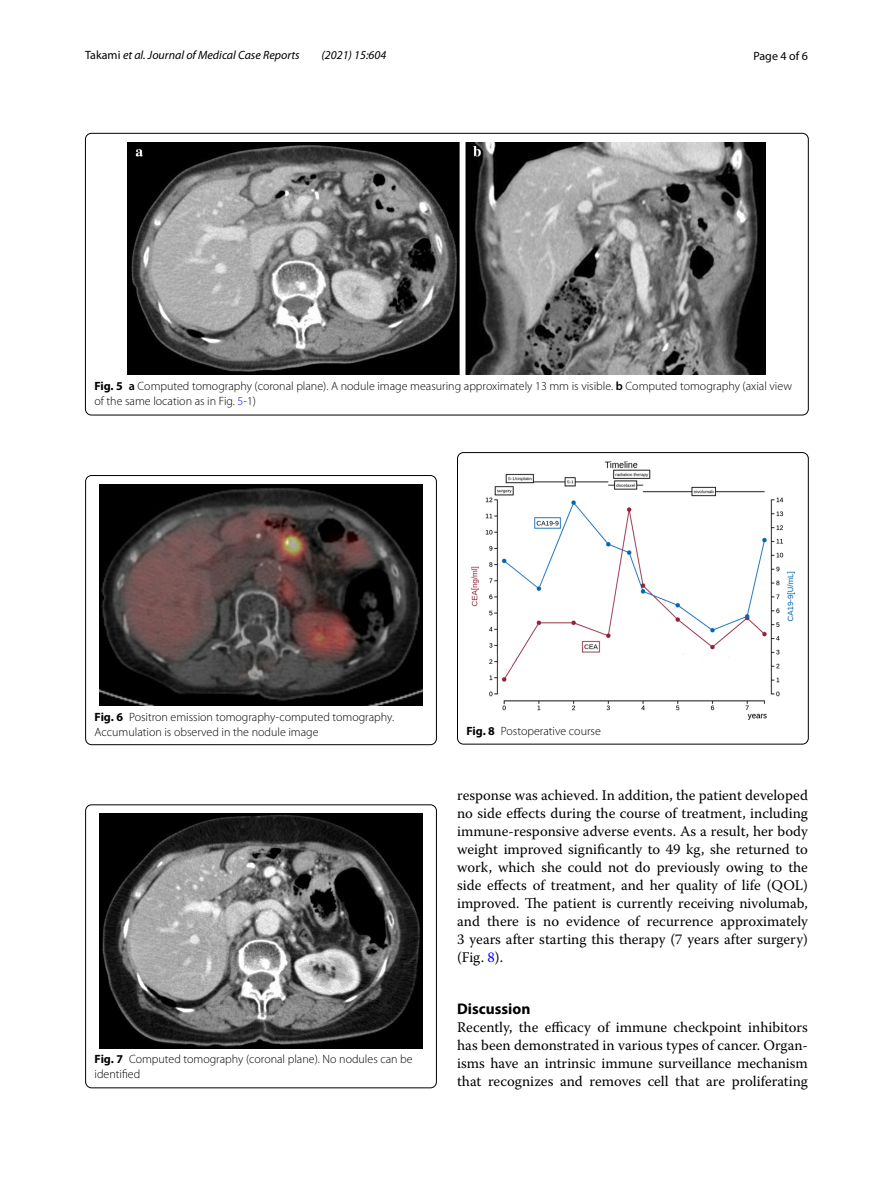
<style>
.page{position:relative;width:893px;height:1187px;background:#fff}
.page>*{position:absolute;margin:0;border:0;box-sizing:border-box;transform-origin:0 0}
.t1{font:700 15.45px "Myriad Pro";color:#000}
.t2{font:14.7px/18px "Warnock Pro";color:#000;text-align:justify}
.t3{font:300 12px/15px "Myriad Pro";color:#000}
.t4{font:italic 12px "Myriad Pro";color:#000}
.t5{font:12px "Myriad Pro";color:#000}
.s1{font-style:normal}
.s2{font-weight:700}
.s3{font-weight:600}
.s4{color:#00f}
</style>
<div class="page">
<img style="left:128px;top:142px;width:638px;height:232px">
<img style="left:99px;top:484px;width:324px;height:221px">
<div style="left:85px;top:475px;width:352px;height:269px;border:1px solid #000;border-radius:6px"></div>
<img style="left:99px;top:813px;width:324px;height:235px">
<div style="left:85px;top:804px;width:352px;height:283px;border:1px solid #000;border-radius:6px"></div>
<img style="left:471px;top:461px;width:323px;height:258px">
<div style="left:457px;top:452px;width:351px;height:292px;border:1px solid #000;border-radius:6px"></div>
<p class="t4" style="left:85px;top:48px;width:216px"><span class="s1">Takami</span> et al. Journal of Medical Case Reports</p>
<p class="t4" style="left:322px;top:48px;width:66px">(2021) 15:604</p>
<p class="t5" style="left:753px;top:48px;width:56px">Page 4 of 6</p>
<p class="t3" style="left:94px;top:378px;width:699px"><span class="s2">Fig. 5</span> <span class="s3">a</span> Computed tomography (coronal plane). A nodule image measuring approximately 13 mm is visible. <span class="s3">b</span> Computed tomography (axial view of the same location as in Fig. <span class="s4">5</span>-1)</p>
<p class="t3" style="left:95px;top:709px;width:301px"><span class="s2">Fig. 6</span> Positron emission tomography-computed tomography.<br>Accumulation is observed in the nodule image</p>
<p class="t3" style="left:95px;top:1052px;width:320px"><span class="s2">Fig. 7</span> Computed tomography (coronal plane). No nodules can be identified</p>
<p class="t3" style="left:466px;top:723px;width:136px"><span class="s2">Fig. 8</span> Postoperative course</p>
<p class="t2" style="left:457px;top:785px;width:352px">response was achieved. In addition, the patient developed no side effects during the course of treatment, including immune-responsive adverse events. As a result, her body weight improved significantly to 49 kg, she returned to work, which she could not do previously owing to the side effects of treatment, and her quality of life (QOL) improved. The patient is currently receiving nivolumab, and there is no evidence of recurrence approximately 3 years after starting this therapy (7 years after surgery) (Fig. <span class="s4">8</span>).</p>
<p class="t1" style="left:457px;top:999px;width:75px">Discussion</p>
<p class="t2" style="left:457px;top:1018px;width:352px">Recently, the efficacy of immune checkpoint inhibitors has been demonstrated in various types of cancer. Organ&shy;isms have an intrinsic immune surveillance mechanism that recognizes and removes cell that are proliferating</p>
</div>
